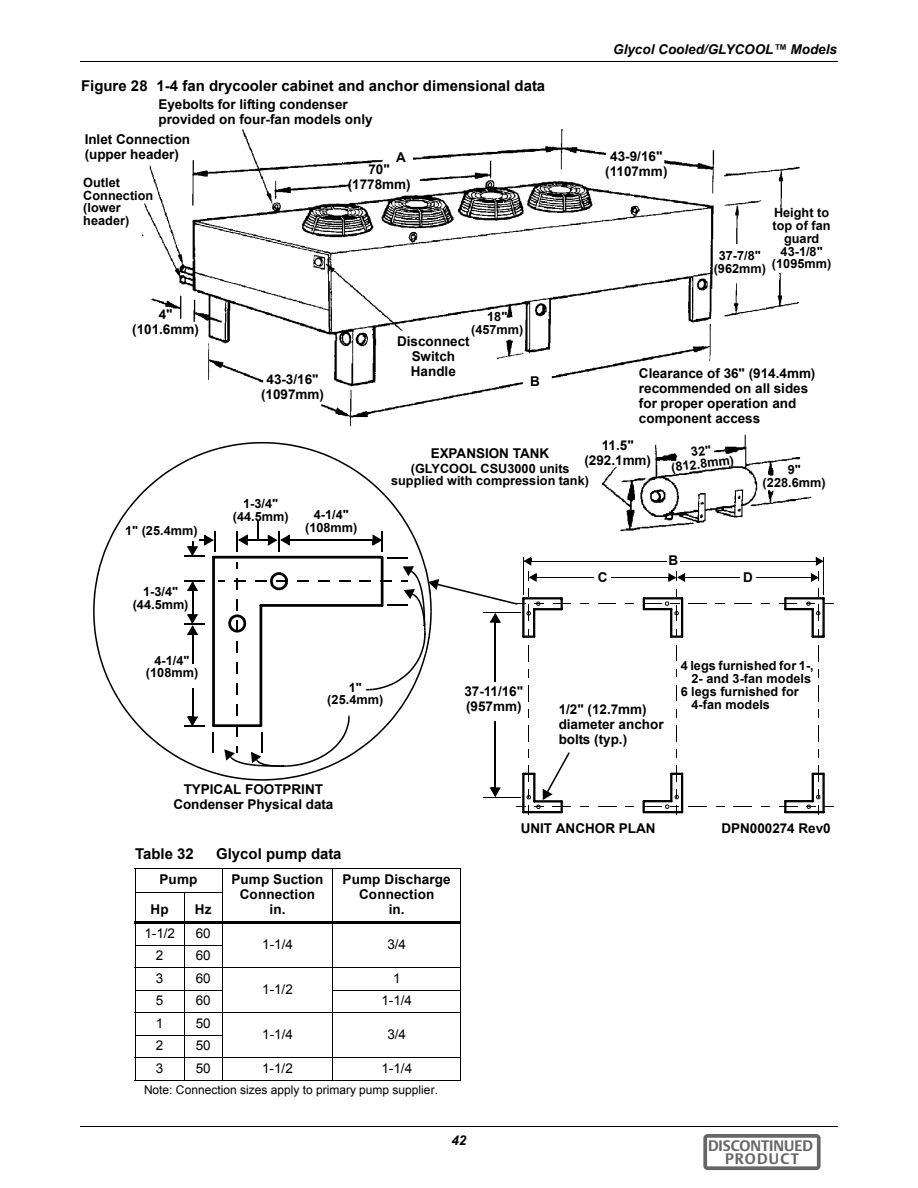
<style>
.page{position:relative;width:918px;height:1188px;background:#fff}
.page>*{position:absolute;margin:0;border:0;box-sizing:border-box;transform-origin:0 0}
.t1{font:700 15.15px/13.5px "DTL Argo T";color:#666;text-align:center}
.t2{font:700 15px "Arial";letter-spacing:.005em;color:#000}
.t3{font:700 13.5px/15px "Arial";color:#000;text-align:center}
.t4{font:13.5px "Arial";letter-spacing:-.005em;color:#000}
.t5{font:italic 700 13.5px "Arial";color:#000}
.t6{font:700 12.75px/12.8px "Arial";letter-spacing:.005em;color:#000;text-align:center}
.t7{font:12px "Arial";color:#000}
</style>
<div class="page">
<hr style="left:81px;top:1126px;width:756px;height:1px;background:#000">
<hr style="left:81px;top:61px;width:756px;height:1px;background:#000">
<hr style="left:135px;top:869px;width:1px;height:211px;background:#000">
<hr style="left:184px;top:893px;width:1px;height:188px;background:#000">
<hr style="left:222px;top:868px;width:1px;height:213px;background:#000">
<hr style="left:333px;top:868px;width:1px;height:213px;background:#000">
<hr style="left:460px;top:869px;width:1px;height:211px;background:#000">
<hr style="left:135px;top:868px;width:326px;height:1px;background:#000">
<hr style="left:135px;top:893px;width:87px;height:1px;background:#000">
<hr style="left:135px;top:922px;width:326px;height:2px;background:#000">
<hr style="left:135px;top:945px;width:87px;height:1px;background:#000">
<hr style="left:135px;top:968px;width:326px;height:1px;background:#000">
<hr style="left:135px;top:990px;width:87px;height:1px;background:#000">
<hr style="left:333px;top:990px;width:128px;height:1px;background:#000">
<hr style="left:135px;top:1012px;width:326px;height:1px;background:#000">
<hr style="left:135px;top:1035px;width:87px;height:1px;background:#000">
<hr style="left:135px;top:1057px;width:326px;height:1px;background:#000">
<hr style="left:135px;top:1080px;width:326px;height:1px;background:#000">
<img style="left:601px;top:434px;width:210px;height:98px">
<img style="left:142px;top:129px;width:658px;height:298px">
<hr style="left:681px;top:774px;width:2px;height:38px;background:#000">
<hr style="left:670px;top:774px;width:2px;height:27px;background:#000">
<hr style="left:644px;top:811px;width:38px;height:2px;background:#000">
<hr style="left:644px;top:597px;width:38px;height:2px;background:#000">
<hr style="left:670px;top:609px;width:2px;height:27px;background:#000">
<hr style="left:681px;top:598px;width:2px;height:38px;background:#000">
<hr style="left:822px;top:774px;width:3px;height:38px;background:#000">
<hr style="left:812px;top:774px;width:2px;height:27px;background:#000">
<hr style="left:785px;top:800px;width:28px;height:2px;background:#000">
<hr style="left:785px;top:811px;width:39px;height:2px;background:#000">
<hr style="left:785px;top:597px;width:39px;height:2px;background:#000">
<hr style="left:785px;top:608px;width:28px;height:2px;background:#000">
<hr style="left:812px;top:609px;width:2px;height:27px;background:#000">
<hr style="left:822px;top:598px;width:3px;height:38px;background:#000">
<svg style="left:813px;top:629px;width:11px;height:9px"></svg>
<svg style="left:818px;top:645px;width:1px;height:16px"></svg>
<svg style="left:818px;top:685px;width:1px;height:16px"></svg>
<svg style="left:818px;top:725px;width:1px;height:17px"></svg>
<svg style="left:813px;top:766px;width:11px;height:16px"></svg>
<svg style="left:598px;top:806px;width:18px;height:1px"></svg>
<svg style="left:689px;top:806px;width:18px;height:1px"></svg>
<svg style="left:734px;top:806px;width:18px;height:1px"></svg>
<svg style="left:779px;top:801px;width:18px;height:11px"></svg>
<svg style="left:806px;top:790px;width:28px;height:25px"></svg>
<svg style="left:779px;top:598px;width:18px;height:11px"></svg>
<svg style="left:806px;top:589px;width:28px;height:32px"></svg>
<hr style="left:823px;top:557px;width:1px;height:37px;background:#000">
<svg style="left:643px;top:589px;width:37px;height:32px"></svg>
<svg style="left:671px;top:629px;width:11px;height:9px"></svg>
<svg style="left:676px;top:645px;width:1px;height:16px"></svg>
<svg style="left:676px;top:685px;width:1px;height:16px"></svg>
<svg style="left:676px;top:725px;width:1px;height:17px"></svg>
<svg style="left:671px;top:766px;width:11px;height:16px"></svg>
<svg style="left:643px;top:790px;width:36px;height:25px"></svg>
<hr style="left:531px;top:561px;width:135px;height:1px;background:#000">
<hr style="left:681px;top:561px;width:135px;height:1px;background:#000">
<hr style="left:536px;top:577px;width:57px;height:1px;background:#000">
<hr style="left:611px;top:577px;width:58px;height:1px;background:#000">
<svg style="left:811px;top:557px;width:12px;height:25px"></svg>
<hr style="left:757px;top:577px;width:54px;height:1px;background:#000">
<svg style="left:668px;top:572px;width:17px;height:10px"></svg>
<hr style="left:685px;top:577px;width:54px;height:1px;background:#000">
<svg style="left:93px;top:442px;width:478px;height:373px"></svg>
<svg style="left:703px;top:1134px;width:118px;height:36px"></svg>
<p class="t2" style="left:81px;top:76px;width:466px">Figure 28 1-4 fan drycooler cabinet and anchor dimensional data</p>
<p class="t3" style="left:158px;top:98px;width:216px;text-align:left">Eyebolts for lifting condenser provided on four-fan models only</p>
<p class="t5" style="left:613px;top:40px;width:225px">Glycol Cooled/GLYCOOL™ Models</p>
<p class="t3" style="left:85px;top:132px;width:107px;text-align:left">Inlet Connection (upper header)</p>
<p class="t6" style="left:83px;top:176px;width:72px;text-align:left">Outlet<br>Connection (lower header)</p>
<p class="t3" style="left:132px;top:307px;width:68px">4" (101.6mm)</p>
<p class="t6" style="left:125px;top:524px;width:74px">1" (25.4mm)</p>
<p class="t6" style="left:133px;top:586px;width:57px">1-3/4" (44.5mm)</p>
<p class="t6" style="left:146px;top:654px;width:54px">4-1/4" (108mm)</p>
<p class="t3" style="left:396px;top:150px;width:11px">A</p>
<p class="t3" style="left:610px;top:149px;width:54px">43-9/16"</p>
<p class="t3" style="left:368px;top:163px;width:23px">70"</p>
<p class="t3" style="left:605px;top:164px;width:64px">(1107mm)</p>
<p class="t3" style="left:348px;top:178px;width:64px">(1778mm)</p>
<p class="t6" style="left:772px;top:207px;width:61px">Height to top of fan guard<br>43-1/8" (1095mm)</p>
<p class="t6" style="left:714px;top:250px;width:54px">37-7/8" (962mm)</p>
<p class="t6" style="left:471px;top:310px;width:54px">18" (457mm)</p>
<p class="t3" style="left:397px;top:334px;width:74px">Disconnect<br>Switch<br>Handle</p>
<p class="t3" style="left:261px;top:372px;width:64px">43-3/16" (1097mm)</p>
<p class="t3" style="left:530px;top:374px;width:11px">B</p>
<p class="t3" style="left:639px;top:366px;width:178px;text-align:left">Clearance of 36" (914.4mm) recommended on all sides for proper operation and component access</p>
<p class="t6" style="left:233px;top:498px;width:58px">1-3/4" (44.5mm)</p>
<p class="t6" style="left:305px;top:509px;width:54px">4-1/4" (108mm)</p>
<p class="t3" style="left:584px;top:438px;width:68px">11.5" (292.1mm)</p>
<p class="t6" style="left:669px;top:449px;width:64px;rotate:-7deg">32" (812.8mm)</p>
<p class="t3" style="left:431px;top:446px;width:120px">EXPANSION TANK</p>
<p class="t6" style="left:391px;top:462px;width:200px">(GLYCOOL CSU3000 units supplied with compression tank)</p>
<p class="t6" style="left:763px;top:464px;width:65px">9" (228.6mm)</p>
<p class="t3" style="left:668px;top:553px;width:11px">B</p>
<p class="t3" style="left:598px;top:571px;width:11px">C</p>
<p class="t3" style="left:743px;top:570px;width:11px">D</p>
<p class="t6" style="left:327px;top:681px;width:58px">1" (25.4mm)</p>
<p class="t3" style="left:464px;top:685px;width:60px;text-align:left">37-11/16" (957mm)</p>
<p class="t3" style="left:559px;top:703px;width:106px;text-align:left">1/2" (12.7mm) diameter anchor bolts (typ.)</p>
<p class="t6" style="left:681px;top:660px;width:135px">4 legs furnished for 1-,</p>
<p class="t6" style="left:691px;top:673px;width:121px">2- and 3-fan models</p>
<p class="t6" style="left:681px;top:685px;width:120px">6 legs furnished for</p>
<p class="t6" style="left:691px;top:698px;width:80px">4-fan models</p>
<p class="t3" style="left:173px;top:783px;width:161px">TYPICAL FOOTPRINT<br>Condenser Physical data</p>
<p class="t2" style="left:135px;top:844px;width:60px">Table 32</p>
<p class="t2" style="left:216px;top:844px;width:127px">Glycol pump data</p>
<p class="t3" style="left:159px;top:872px;width:39px">Pump</p>
<p class="t3" style="left:231px;top:872px;width:94px">Pump Suction<br>Connection in.</p>
<p class="t3" style="left:343px;top:872px;width:110px">Pump Discharge<br>Connection</p>
<p class="t3" style="left:151px;top:902px;width:20px">Hp</p>
<p class="t3" style="left:195px;top:902px;width:18px">Hz</p>
<p class="t3" style="left:389px;top:902px;width:17px">in.</p>
<p class="t4" style="left:144px;top:924px;width:32px">1-1/2</p>
<p class="t4" style="left:196px;top:924px;width:16px">60</p>
<p class="t4" style="left:262px;top:936px;width:32px">1-1/4</p>
<p class="t4" style="left:387px;top:936px;width:20px">3/4</p>
<p class="t4" style="left:156px;top:947px;width:9px">2</p>
<p class="t4" style="left:196px;top:947px;width:16px">60</p>
<p class="t4" style="left:156px;top:969px;width:9px">3</p>
<p class="t4" style="left:196px;top:969px;width:16px">60</p>
<p class="t4" style="left:262px;top:981px;width:32px">1-1/2</p>
<p class="t4" style="left:393px;top:969px;width:9px">1</p>
<p class="t4" style="left:156px;top:992px;width:9px">5</p>
<p class="t4" style="left:196px;top:992px;width:16px">60</p>
<p class="t4" style="left:381px;top:992px;width:32px">1-1/4</p>
<p class="t4" style="left:156px;top:1014px;width:9px">1</p>
<p class="t4" style="left:196px;top:1014px;width:16px">50</p>
<p class="t4" style="left:262px;top:1026px;width:32px">1-1/4</p>
<p class="t4" style="left:387px;top:1026px;width:20px">3/4</p>
<p class="t4" style="left:156px;top:1037px;width:9px">2</p>
<p class="t4" style="left:196px;top:1037px;width:16px">50</p>
<p class="t4" style="left:156px;top:1059px;width:9px">3</p>
<p class="t4" style="left:196px;top:1059px;width:16px">50</p>
<p class="t4" style="left:262px;top:1059px;width:32px">1-1/2</p>
<p class="t4" style="left:381px;top:1059px;width:32px">1-1/4</p>
<p class="t7" style="left:144px;top:1082px;width:296px">Note: Connection sizes apply to primary pump supplier.</p>
<p class="t5" style="left:452px;top:1131px;width:16px">42</p>
<p class="t3" style="left:521px;top:821px;width:136px">UNIT ANCHOR PLAN</p>
<p class="t3" style="left:722px;top:821px;width:111px">DPN000274 Rev0</p>
<p class="t1" style="left:708px;top:1139px;width:106px">DISCONTINUED<br>PRODUCT</p>
</div>
